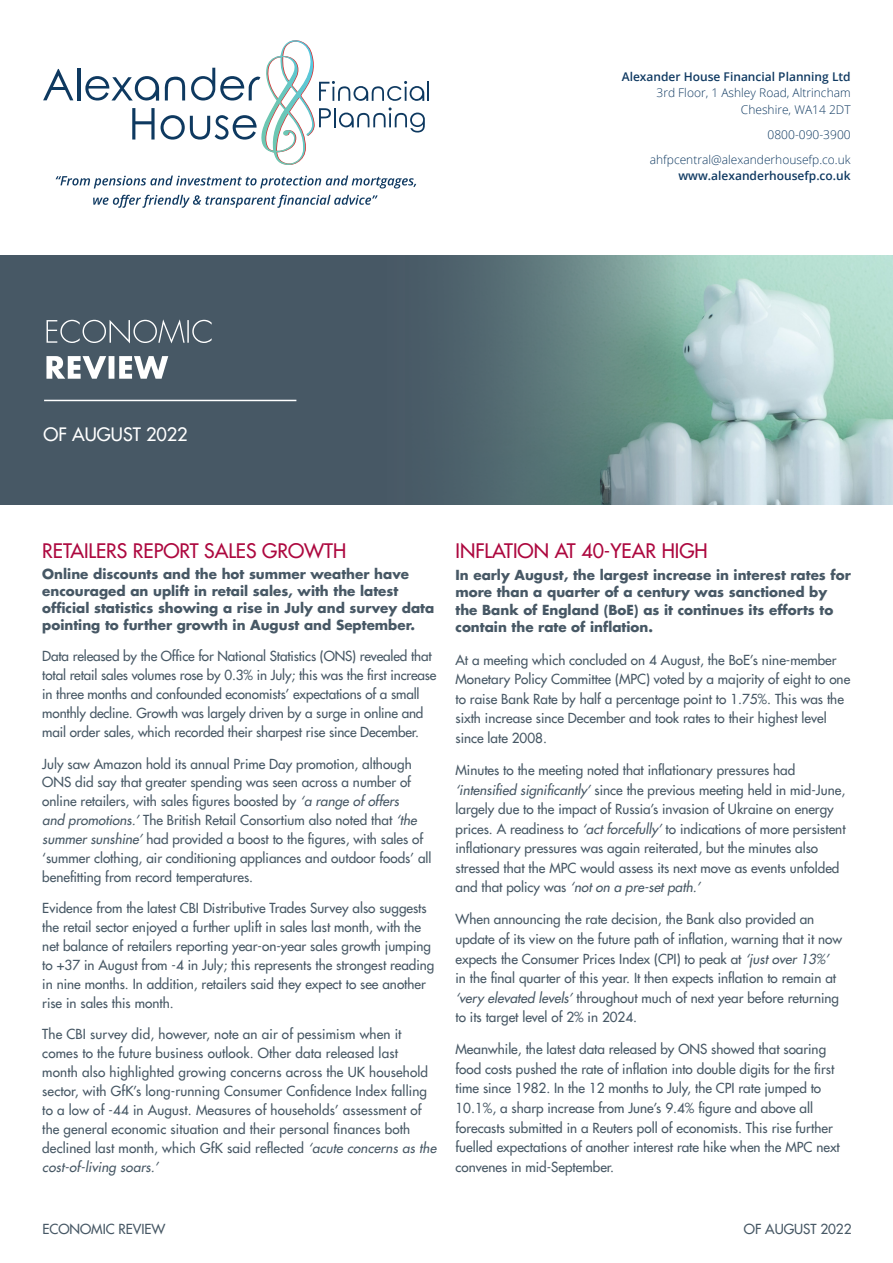
<style>
.page{position:relative;width:893px;height:1263px;background:#fff}
.page>*{position:absolute;margin:0;border:0;box-sizing:border-box;transform-origin:0 0}
.heading_2{font:19.5px "Futura LT";color:#ad083f}
.DATE{font:18px "Futura LT";color:#fff}
.body_text{font:13.5px/18.9px "Futura LT";color:#475865}
.body_text-2{font:700 13.5px/17px "Futura LT";color:#475865}
.t1{font:300 12px/16.5px "Open Sans";color:#103a62;text-align:right}
.t2{font:600 12px "Open Sans";color:#103a62}
.s1{font-style:italic}
</style>
<div class="page">
<img style="left:721px;top:256px;width:172px;height:249px">
<div style="left:0;top:255px;width:379px;height:250px;background:#475865"></div>
<svg style="left:46px;top:356px;width:122px;height:23px"></svg>
<svg style="left:47px;top:319px;width:165px;height:24px"></svg>
<hr style="left:44px;top:400px;width:252px;height:1px;background:#fff">
<svg style="left:379px;top:255px;width:342px;height:250px;background:#658183"></svg>
<svg style="left:56px;top:176px;width:360px;height:12px"></svg>
<svg style="left:93px;top:195px;width:285px;height:13px"></svg>
<svg style="left:43px;top:69px;width:30px;height:31px"></svg>
<hr style="left:77px;top:68px;width:3px;height:32px;background:#0e3960">
<hr style="left:427px;top:81px;width:2px;height:20px;background:#0e3960">
<svg style="left:85px;top:40px;width:340px;height:125px"></svg>
<p class="t2" style="left:622px;top:68px;width:230px">Alexander House Financial Planning Ltd</p>
<p class="t1" style="left:656px;top:85px;width:196px">3rd Floor, 1 Ashley Road, Altrincham<br>Cheshire, WA14 2DT</p>
<p class="t1" style="left:650px;top:122px;width:202px;line-height:25px">0800-090-3900 ahfpcentral@alexanderhousefp.co.uk</p>
<p class="t2" style="left:678px;top:168px;width:174px">www.alexanderhousefp.co.uk</p>
<p class="DATE" style="left:44px;top:422px;width:146px">OF AUGUST 2022</p>
<p class="heading_2" style="left:42px;top:538px;width:305px">RETAILERS REPORT SALES GROWTH</p>
<p class="body_text-2" style="left:42px;top:565px;width:393px">Online discounts and the hot summer weather have encouraged an uplift in retail sales, with the latest official statistics showing a rise in July and survey data pointing to further growth in August and September.</p>
<p class="body_text" style="left:42px;top:647px;width:396px">Data released by the Office for National Statistics (ONS) revealed that total retail sales volumes rose by 0.3% in July; this was the first increase in three months and confounded economists’ expectations of a small monthly decline. Growth was largely driven by a surge in online and mail order sales, which recorded their sharpest rise since December.</p>
<p class="body_text" style="left:42px;top:754px;width:391px">July saw Amazon hold its annual Prime Day promotion, although ONS did say that greater spending was seen across a number of online retailers, with sales figures boosted by <span class="s1">‘a range of offers<br>and promotions.’</span> The British Retail Consortium also noted that <span class="s1">‘the summer sunshine’</span> had provided a boost to the figures, with sales of ‘summer clothing, air conditioning appliances and outdoor foods’ all benefitting from record temperatures.</p>
<p class="body_text" style="left:42px;top:899px;width:394px">Evidence from the latest CBI Distributive Trades Survey also suggests the retail sector enjoyed a further uplift in sales last month, with the net balance of retailers reporting year-on-year sales growth jumping to +37 in August from -4 in July; this represents the strongest reading in nine months. In addition, retailers said they expect to see another rise in sales this month.</p>
<p class="body_text" style="left:42px;top:1025px;width:395px">The CBI survey did, however, note an air of pessimism when it comes to the future business outlook. Other data released last month also highlighted growing concerns across the UK household sector, with GfK’s long-running Consumer Confidence Index falling to a low of -44 in August. Measures of households’ assessment of the general economic situation and their personal finances both declined last month, which GfK said reflected <span class="s1">‘acute concerns as the cost-of-living soars.’</span></p>
<p class="heading_2" style="left:455px;top:538px;width:254px">INFLATION AT 40-YEAR HIGH</p>
<p class="body_text-2" style="left:455px;top:566px;width:397px;line-height:17.5px">In early August, the largest increase in interest rates for more than a quarter of a century was sanctioned by the Bank of England (BoE) as it continues its efforts to contain the rate of inflation.</p>
<p class="body_text" style="left:455px;top:650px;width:396px;line-height:19.5px">At a meeting which concluded on 4 August, the BoE’s nine-member Monetary Policy Committee (MPC) voted by a majority of eight to one to raise Bank Rate by half a percentage point to 1.75%. This was the sixth increase since December and took rates to their highest level since late 2008.</p>
<p class="body_text" style="left:455px;top:760px;width:392px;line-height:19.5px">Minutes to the meeting noted that inflationary pressures had <span class="s1">‘intensified significantly’</span> since the previous meeting held in mid-June, largely due to the impact of Russia’s invasion of Ukraine on energy prices. A readiness to <span class="s1">‘act forcefully’</span> to indications of more persistent inflationary pressures was again reiterated, but the minutes also stressed that the MPC would assess its next move as events unfolded and that policy was <span class="s1">‘not on a pre-set path.’</span></p>
<p class="body_text" style="left:455px;top:910px;width:388px;line-height:19.5px">When announcing the rate decision, the Bank also provided an update of its view on the future path of inflation, warning that it now expects the Consumer Prices Index (CPI) to peak at <span class="s1">‘just over 13%’ </span>in the final quarter of this year. It then expects inflation to remain at <span class="s1">‘very elevated levels’</span> throughout much of next year before returning to its target level of 2% in 2024.</p>
<p class="body_text" style="left:455px;top:1039px;width:386px;line-height:19.5px">Meanwhile, the latest data released by ONS showed that soaring food costs pushed the rate of inflation into double digits for the first time since 1982. In the 12 months to July, the CPI rate jumped to 10.1%, a sharp increase from June’s 9.4% figure and above all forecasts submitted in a Reuters poll of economists. This rise further fuelled expectations of another interest rate hike when the MPC next convenes in mid-September.</p>
<p class="body_text" style="left:43px;top:1220px;width:124px">ECONOMIC REVIEW</p>
<p class="body_text" style="left:744px;top:1220px;width:109px">OF AUGUST 2022</p>
</div>
